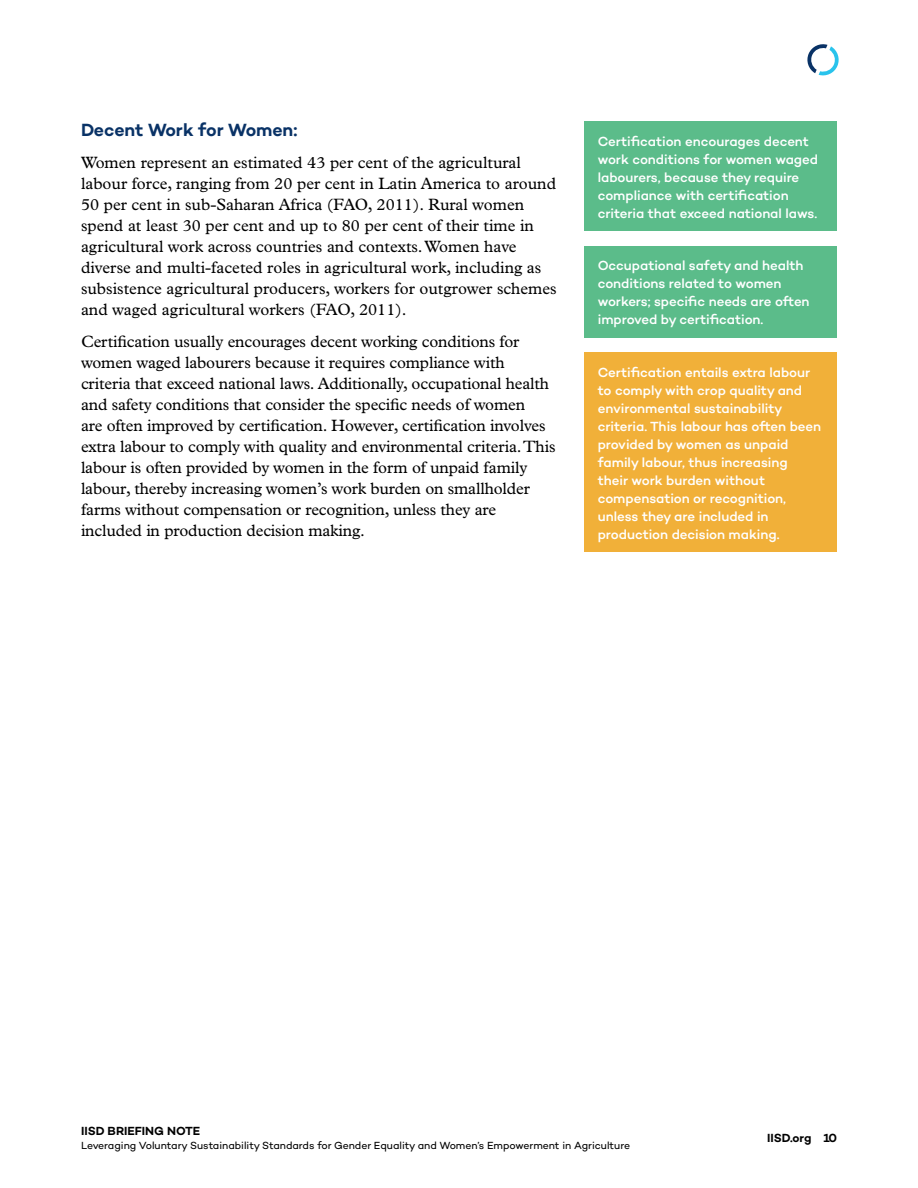
<style>
.page{position:relative;width:918px;height:1188px;background:#fff}
.page>*{position:absolute;margin:0;border:0;box-sizing:border-box;transform-origin:0 0}
.t1{font:600 18px "Campton";letter-spacing:-.01em;color:#093266}
.t2{font:16.5px/21px "Plantin MT Pro";letter-spacing:-.01em;color:#000}
.t3{font:500 13.5px/18px "Campton";letter-spacing:-.005em;color:#fff}
.t4{font:600 12px "Campton";color:#000}
.t5{font:10.5px "Campton";letter-spacing:-.005em;color:#000}
</style>
<div class="page">
<svg style="left:807px;top:44px;width:32px;height:32px"></svg>
<div style="left:584px;top:122px;width:253px;height:109px;background:#5bbc8a"></div>
<div style="left:584px;top:246px;width:253px;height:92px;background:#5bbc8a"></div>
<div style="left:584px;top:352px;width:253px;height:200px;background:#f1b039"></div>
<p class="t1" style="left:81px;top:118px;width:218px">Decent Work for Women:</p>
<p class="t2" style="left:81px;top:152px;width:477px">Women represent an estimated 43 per cent of the agricultural labour force, ranging from 20 per cent in Latin America to around 50 per cent in sub-Saharan Africa (FAO, 2011). Rural women spend at least 30 per cent and up to 80 per cent of their time in agricultural work across countries and contexts. Women have diverse and multi-faceted roles in agricultural work, including as subsistence agricultural producers, workers for outgrower schemes and waged agricultural workers (FAO, 2011).</p>
<p class="t2" style="left:81px;top:331px;width:476px">Certification usually encourages decent working conditions for women waged labourers because it requires compliance with criteria that exceed national laws. Additionally, occupational health and safety conditions that consider the specific needs of women<br>are often improved by certification. However, certification involves extra labour to comply with quality and environmental criteria. This labour is often provided by women in the form of unpaid family labour, thereby increasing women’s work burden on smallholder farms without compensation or recognition, unless they are included in production decision making.</p>
<p class="t3" style="left:598px;top:132px;width:222px">Certification encourages decent work conditions for women waged labourers, because they require compliance with certification criteria that exceed national laws.</p>
<p class="t3" style="left:598px;top:256px;width:213px">Occupational safety and health conditions related to women workers; specific needs are often improved by certification.</p>
<p class="t3" style="left:598px;top:363px;width:225px">Certification entails extra labour to comply with crop quality and environmental sustainability criteria. This labour has often been provided by women as unpaid family labour, thus increasing their work burden without compensation or recognition, unless they are included in production decision making.</p>
<p class="t4" style="left:81px;top:1124px;width:121px">IISD BRIEFING NOTE</p>
<p class="t5" style="left:81px;top:1139px;width:551px">Leveraging Voluntary Sustainability Standards for Gender Equality and Women’s Empowerment in Agriculture</p>
<p class="t4" style="left:767px;top:1130px;width:71px">IISD.org 10</p>
</div>
